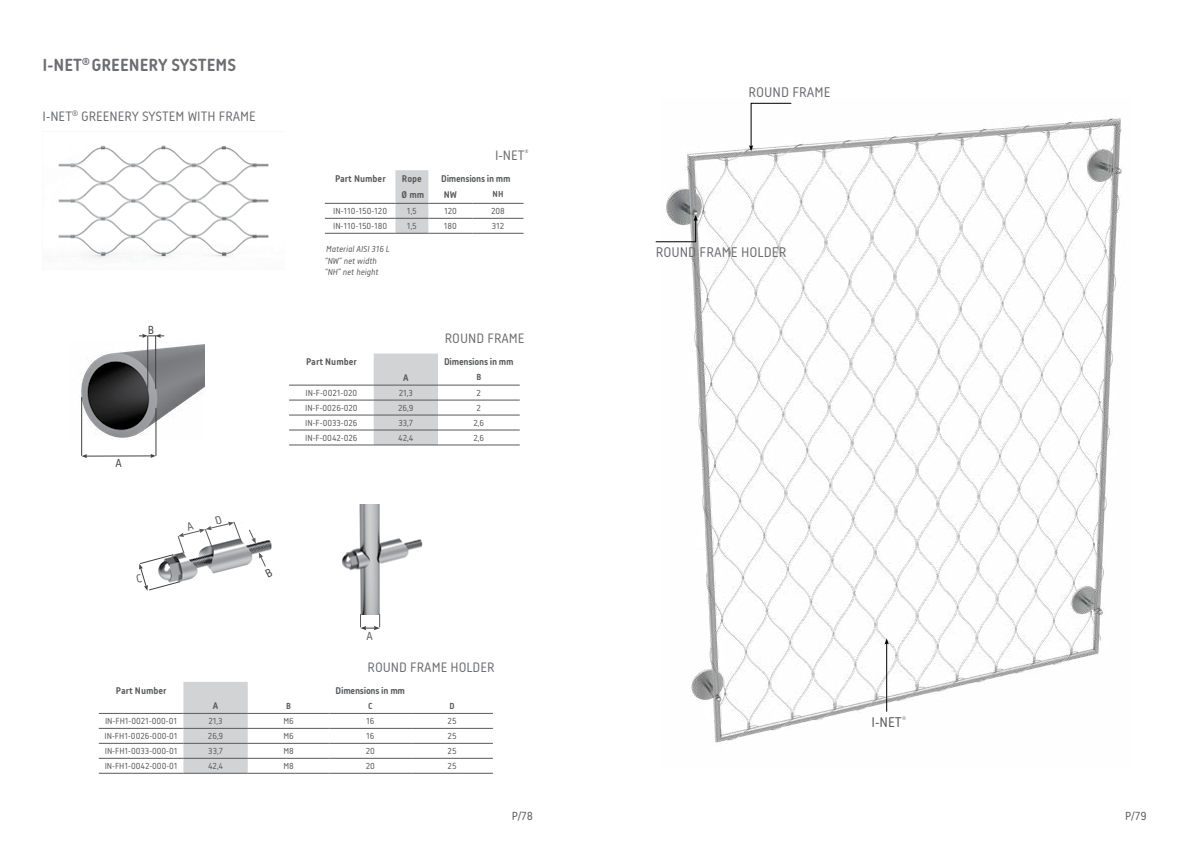
<style>
.page{position:relative;width:1191px;height:842px;background:#fff}
.page>*{position:absolute;margin:0;border:0;box-sizing:border-box;transform-origin:0 0}
.t1{font:700 18px "Korb";color:#6d6e71}
.t2{font:14.4px "Korb";color:#6d6e71}
.t3{font:14.4px "Korb";color:#58595b}
.t4{font:14px "Korb";color:#6d6e71}
.t5{font:12px "Korb";color:#58595b}
.t6{font:12px "Korb";color:#414042}
.t7{font:700 10px "Korb";letter-spacing:-.025em;color:#58595b}
.t8{font:700 10px "Korb";color:#58595b}
.t9{font:9px "Korb";color:#58595b}
.t10{font:italic 9px/12.2px "Korb";color:#58595b}
.t11{font:700 9px "Korb";color:#58595b}
</style>
<div class="page">
<img style="left:58px;top:145px;width:211px;height:113px">
<svg style="left:395px;top:170px;width:33px;height:63px;background:#d0d2d3"></svg>
<hr style="left:325px;top:233px;width:70px;height:1px;background:#58595b">
<hr style="left:428px;top:233px;width:44px;height:1px;background:#58595b">
<hr style="left:472px;top:233px;width:51px;height:1px;background:#58595b">
<hr style="left:395px;top:233px;width:33px;height:1px;background:#58595b">
<hr style="left:325px;top:203px;width:70px;height:1px;background:#58595b">
<hr style="left:395px;top:203px;width:33px;height:1px;background:#58595b">
<hr style="left:428px;top:203px;width:44px;height:1px;background:#58595b">
<hr style="left:472px;top:203px;width:51px;height:1px;background:#58595b">
<hr style="left:325px;top:218px;width:70px;height:1px;background:#58595b">
<hr style="left:395px;top:218px;width:33px;height:1px;background:#58595b">
<hr style="left:428px;top:218px;width:44px;height:1px;background:#58595b">
<hr style="left:472px;top:218px;width:51px;height:1px;background:#58595b">
<img style="left:79px;top:340px;width:126px;height:100px">
<img style="left:342px;top:505px;width:81px;height:109px">
<hr style="left:86px;top:456px;width:66px;height:1px;background:#414042">
<svg style="left:82px;top:454px;width:5px;height:4px"></svg>
<svg style="left:150px;top:454px;width:6px;height:4px"></svg>
<div style="left:374px;top:354px;width:64px;height:91px;background:#d1d3d4"></div>
<hr style="left:289px;top:415px;width:85px;height:1px;background:#58595b">
<hr style="left:374px;top:415px;width:64px;height:1px;background:#58595b">
<hr style="left:438px;top:415px;width:82px;height:1px;background:#58595b">
<hr style="left:289px;top:430px;width:85px;height:1px;background:#58595b">
<hr style="left:289px;top:445px;width:85px;height:1px;background:#58595b">
<hr style="left:374px;top:430px;width:64px;height:1px;background:#58595b">
<hr style="left:374px;top:445px;width:64px;height:1px;background:#58595b">
<hr style="left:438px;top:430px;width:82px;height:1px;background:#58595b">
<hr style="left:438px;top:445px;width:82px;height:1px;background:#58595b">
<hr style="left:289px;top:385px;width:85px;height:1px;background:#58595b">
<hr style="left:374px;top:385px;width:64px;height:1px;background:#58595b">
<hr style="left:438px;top:385px;width:82px;height:1px;background:#58595b">
<hr style="left:289px;top:400px;width:85px;height:1px;background:#58595b">
<hr style="left:374px;top:400px;width:64px;height:1px;background:#58595b">
<hr style="left:438px;top:400px;width:82px;height:1px;background:#58595b">
<svg style="left:183px;top:682px;width:65px;height:91px;background:#d0d2d3"></svg>
<hr style="left:99px;top:743px;width:84px;height:1px;background:#58595b">
<hr style="left:183px;top:743px;width:65px;height:1px;background:#58595b">
<hr style="left:248px;top:743px;width:81px;height:1px;background:#58595b">
<hr style="left:329px;top:743px;width:82px;height:1px;background:#58595b">
<hr style="left:411px;top:743px;width:82px;height:1px;background:#58595b">
<hr style="left:99px;top:758px;width:84px;height:1px;background:#58595b">
<hr style="left:99px;top:773px;width:84px;height:1px;background:#58595b">
<hr style="left:183px;top:758px;width:65px;height:1px;background:#58595b">
<hr style="left:183px;top:773px;width:65px;height:1px;background:#58595b">
<hr style="left:248px;top:758px;width:81px;height:1px;background:#58595b">
<hr style="left:329px;top:758px;width:82px;height:1px;background:#58595b">
<hr style="left:411px;top:758px;width:82px;height:1px;background:#58595b">
<hr style="left:248px;top:773px;width:81px;height:1px;background:#58595b">
<hr style="left:329px;top:773px;width:82px;height:1px;background:#58595b">
<hr style="left:411px;top:773px;width:82px;height:1px;background:#58595b">
<hr style="left:99px;top:713px;width:84px;height:1px;background:#58595b">
<hr style="left:183px;top:713px;width:65px;height:1px;background:#58595b">
<hr style="left:248px;top:713px;width:81px;height:1px;background:#58595b">
<hr style="left:329px;top:713px;width:82px;height:1px;background:#58595b">
<hr style="left:411px;top:713px;width:82px;height:1px;background:#58595b">
<hr style="left:99px;top:728px;width:84px;height:1px;background:#58595b">
<hr style="left:183px;top:728px;width:65px;height:1px;background:#58595b">
<hr style="left:248px;top:728px;width:81px;height:1px;background:#58595b">
<hr style="left:329px;top:728px;width:82px;height:1px;background:#58595b">
<hr style="left:411px;top:728px;width:82px;height:1px;background:#58595b">
<hr style="left:81px;top:397px;width:1px;height:59px;background:#414042">
<hr style="left:148px;top:336px;width:1px;height:53px;background:#414042">
<hr style="left:155px;top:336px;width:1px;height:53px;background:#414042">
<svg style="left:139px;top:334px;width:25px;height:4px"></svg>
<hr style="left:156px;top:408px;width:1px;height:48px;background:#414042">
<img style="left:242px;top:540px;width:30px;height:27px">
<svg style="left:249px;top:529px;width:7px;height:15px"></svg>
<svg style="left:360px;top:614px;width:20px;height:16px"></svg>
<img style="left:660px;top:102px;width:463px;height:643px">
<svg style="left:749px;top:103px;width:42px;height:48px"></svg>
<hr style="left:886px;top:643px;width:1px;height:69px;background:#000">
<svg style="left:884px;top:638px;width:5px;height:6px"></svg>
<svg style="left:655px;top:215px;width:43px;height:27px"></svg>
<svg style="left:525px;top:149px;width:3px;height:4px"></svg>
<svg style="left:902px;top:716px;width:3px;height:4px"></svg>
<svg style="left:259px;top:552px;width:13px;height:15px"></svg>
<svg style="left:139px;top:521px;width:103px;height:70px"></svg>
<h1 class="t1" style="left:43px;top:54px;width:195px">I-NET<sup>®</sup> GREENERY SYSTEMS</h1>
<h3 class="t4" style="left:43px;top:108px;width:215px">I-NET<sup>®</sup> GREENERY SYSTEM WITH FRAME</h3>
<h3 class="t6" style="left:148px;top:323px;width:8px">B</h3>
<h3 class="t6" style="left:116px;top:456px;width:8px">A</h3>
<h3 class="t4" style="left:495px;top:148px;width:31px">I-NET</h3>
<p class="t8" style="left:335px;top:173px;width:52px">Part Number</p>
<p class="t7" style="left:402px;top:173px;width:22px">Rope</p>
<p class="t7" style="left:441px;top:173px;width:71px">Dimensions in mm</p>
<p class="t7" style="left:401px;top:189px;width:24px">Ø mm</p>
<p class="t7" style="left:444px;top:189px;width:15px">NW</p>
<p class="t11" style="left:492px;top:189px;width:12px">NH</p>
<p class="t9" style="left:333px;top:206px;width:55px">IN-110-150-120</p>
<p class="t9" style="left:407px;top:206px;width:11px">1,5</p>
<p class="t9" style="left:444px;top:206px;width:14px">120</p>
<p class="t9" style="left:491px;top:206px;width:15px">208</p>
<p class="t9" style="left:333px;top:221px;width:56px">IN-110-150-180</p>
<p class="t9" style="left:407px;top:221px;width:11px">1,5</p>
<p class="t9" style="left:444px;top:221px;width:15px">180</p>
<p class="t9" style="left:492px;top:221px;width:14px">312</p>
<p class="t10" style="left:325px;top:242px;width:66px">Material AISI 316 L “NW” net width</p>
<p class="t10" style="left:325px;top:265px;width:55px">“NH” net height</p>
<h3 class="t4" style="left:445px;top:331px;width:81px">ROUND FRAME</h3>
<p class="t8" style="left:306px;top:356px;width:52px">Part Number</p>
<p class="t7" style="left:444px;top:356px;width:71px">Dimensions in mm</p>
<p class="t7" style="left:403px;top:372px;width:7px">A</p>
<p class="t11" style="left:476px;top:372px;width:6px">B</p>
<p class="t9" style="left:305px;top:388px;width:53px">IN-F-0021-020</p>
<p class="t9" style="left:399px;top:388px;width:16px">21,3</p>
<p class="t9" style="left:476px;top:388px;width:6px">2</p>
<p class="t9" style="left:305px;top:403px;width:54px">IN-F-0026-020</p>
<p class="t9" style="left:398px;top:403px;width:17px">26,9</p>
<p class="t9" style="left:476px;top:403px;width:6px">2</p>
<p class="t9" style="left:305px;top:418px;width:54px">IN-F-0033-026</p>
<p class="t9" style="left:398px;top:418px;width:16px">33,7</p>
<p class="t9" style="left:473px;top:418px;width:12px">2,6</p>
<p class="t9" style="left:305px;top:433px;width:54px">IN-F-0042-026</p>
<p class="t9" style="left:398px;top:433px;width:17px">42,4</p>
<p class="t9" style="left:473px;top:433px;width:12px">2,6</p>
<h3 class="t5" style="left:366px;top:629px;width:8px">A</h3>
<h3 class="t4" style="left:367px;top:660px;width:128px">ROUND FRAME HOLDER</h3>
<p class="t8" style="left:116px;top:685px;width:52px">Part Number</p>
<p class="t7" style="left:335px;top:685px;width:71px">Dimensions in mm</p>
<p class="t7" style="left:213px;top:700px;width:7px">A</p>
<p class="t11" style="left:286px;top:700px;width:6px">B</p>
<p class="t11" style="left:368px;top:700px;width:6px">C</p>
<p class="t11" style="left:449px;top:700px;width:7px">D</p>
<p class="t9" style="left:105px;top:716px;width:74px">IN-FH1-0021-000-01</p>
<p class="t9" style="left:208px;top:716px;width:16px">21,3</p>
<p class="t9" style="left:283px;top:716px;width:12px">M6</p>
<p class="t9" style="left:366px;top:716px;width:10px">16</p>
<p class="t9" style="left:447px;top:716px;width:10px">25</p>
<p class="t9" style="left:105px;top:731px;width:75px">IN-FH1-0026-000-01</p>
<p class="t9" style="left:208px;top:731px;width:17px">26,9</p>
<p class="t9" style="left:283px;top:731px;width:12px">M6</p>
<p class="t9" style="left:366px;top:731px;width:10px">16</p>
<p class="t9" style="left:447px;top:731px;width:10px">25</p>
<p class="t9" style="left:105px;top:746px;width:74px">IN-FH1-0033-000-01</p>
<p class="t9" style="left:208px;top:746px;width:16px">33,7</p>
<p class="t9" style="left:283px;top:746px;width:12px">M8</p>
<p class="t9" style="left:366px;top:746px;width:11px">20</p>
<p class="t9" style="left:447px;top:746px;width:10px">25</p>
<p class="t9" style="left:105px;top:761px;width:74px">IN-FH1-0042-000-01</p>
<p class="t9" style="left:208px;top:761px;width:17px">42,4</p>
<p class="t9" style="left:283px;top:761px;width:12px">M8</p>
<p class="t9" style="left:366px;top:761px;width:11px">20</p>
<p class="t9" style="left:447px;top:761px;width:10px">25</p>
<h2 class="t2" style="left:748px;top:84px;width:84px">ROUND FRAME</h2>
<h2 class="t2" style="left:655px;top:244px;width:132px">ROUND FRAME HOLDER</h2>
<h2 class="t3" style="left:871px;top:714px;width:32px">I-NET</h2>
<h3 class="t5" style="left:511px;top:809px;width:23px">P/78</h3>
<h3 class="t5" style="left:1125px;top:809px;width:23px">P/79</h3>
</div>
